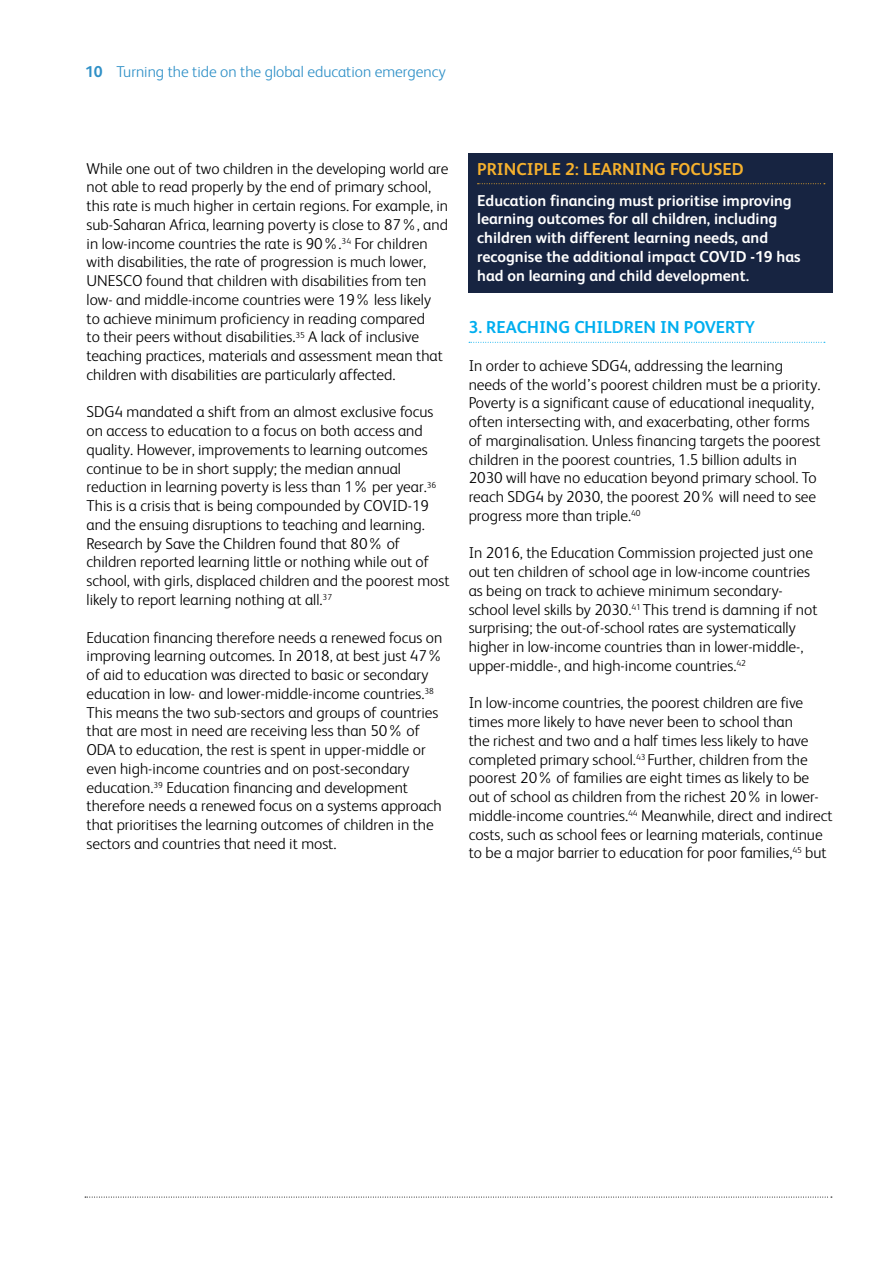
<style>
.page{position:relative;width:893px;height:1263px;background:#fff}
.page>*{position:absolute;margin:0;border:0;box-sizing:border-box;transform-origin:0 0}
.t1{font:700 17.25px "FS Albert";color:#00aeef}
.t2{font:700 17.25px "FS Albert";color:#f6b12d}
.t3{font:300 15.75px/18.8px "FS Albert";color:#000}
.t4{font:700 15.75px/18.8px "FS Albert";color:#fff}
.t5{font:300 15.75px "FS Albert";color:#2f90c7}
.s1{font-weight:700}
</style>
<div class="page">
<svg style="left:85px;top:1197px;width:747px;height:1px"></svg>
<div style="left:469px;top:153px;width:364px;height:34px;background:#172441"></div>
<svg style="left:478px;top:183px;width:347px;height:1px"></svg>
<div style="left:469px;top:185px;width:364px;height:108px;background:#172441"></div>
<svg style="left:469px;top:342px;width:356px;height:1px"></svg>
<p class="t5" style="left:85px;top:61px;width:362px"><span class="s1">10</span> Turning the tide on the global education emergency</p>
<p class="t3" style="left:87px;top:158px;width:363px">While one out of two children in the developing world are not able to read properly by the end of primary school, this rate is much higher in certain regions. For example, in sub-Saharan Africa, learning poverty is close to 87%, and in low-income countries the rate is 90%.<sup>34</sup> For children with disabilities, the rate of progression is much lower, UNESCO found that children with disabilities from ten low- and middle-income countries were 19% less likely to achieve minimum proficiency in reading compared<br>to their peers without disabilities.<sup>35</sup> A lack of inclusive teaching practices, materials and assessment mean that children with disabilities are particularly affected.</p>
<p class="t3" style="left:87px;top:402px;width:365px">SDG4 mandated a shift from an almost exclusive focus on access to education to a focus on both access and quality. However, improvements to learning outcomes continue to be in short supply; the median annual reduction in learning poverty is less than 1% per year.<sup>36<br></sup>This is a crisis that is being compounded by COVID-19 and the ensuing disruptions to teaching and learning.<br>Research by Save the Children found that 80% of children reported learning little or nothing while out of school, with girls, displaced children and the poorest most likely to report learning nothing at all.<sup>37</sup></p>
<p class="t3" style="left:87px;top:627px;width:358px">Education financing therefore needs a renewed focus on improving learning outcomes. In 2018, at best just 47% of aid to education was directed to basic or secondary education in low- and lower-middle-income countries.<sup>38<br></sup>This means the two sub-sectors and groups of countries that are most in need are receiving less than 50% of ODA to education, the rest is spent in upper-middle or even high-income countries and on post-secondary education.<sup>39</sup> Education financing and development therefore needs a renewed focus on a systems approach that prioritises the learning outcomes of children in the sectors and countries that need it most.</p>
<p class="t2" style="left:477px;top:157px;width:268px">PRINCIPLE 2: LEARNING FOCUSED</p>
<p class="t4" style="left:477px;top:190px;width:325px">Education financing must prioritise improving learning outcomes for all children, including children with different learning needs, and recognise the additional impact COVID -19 has had on learning and child development.</p>
<p class="t1" style="left:469px;top:316px;width:288px">3. REACHING CHILDREN IN POVERTY</p>
<p class="t3" style="left:469px;top:355px;width:353px">In order to achieve SDG4, addressing the learning needs of the world’s poorest children must be a priority.<br>Poverty is a significant cause of educational inequality, often intersecting with, and exacerbating, other forms of marginalisation. Unless financing targets the poorest children in the poorest countries, 1.5 billion adults in 2030 will have no education beyond primary school. To reach SDG4 by 2030, the poorest 20% will need to see progress more than triple.<sup>40</sup></p>
<p class="t3" style="left:469px;top:543px;width:350px">In 2016, the Education Commission projected just one out ten children of school age in low-income countries as being on track to achieve minimum secondary&shy;school level skills by 2030.<sup>41</sup> This trend is damning if not surprising; the out-of-school rates are systematically higher in low-income countries than in lower-middle-, upper-middle-, and high-income countries.<sup>42</sup></p>
<p class="t3" style="left:469px;top:693px;width:365px">In low-income countries, the poorest children are five times more likely to have never been to school than<br>the richest and two and a half times less likely to have completed primary school.<sup>43</sup> Further, children from the poorest 20% of families are eight times as likely to be out of school as children from the richest 20% in lower&shy;middle-income countries.<sup>44</sup> Meanwhile, direct and indirect costs, such as school fees or learning materials, continue to be a major barrier to education for poor families,<sup>45</sup> but</p>
</div>
